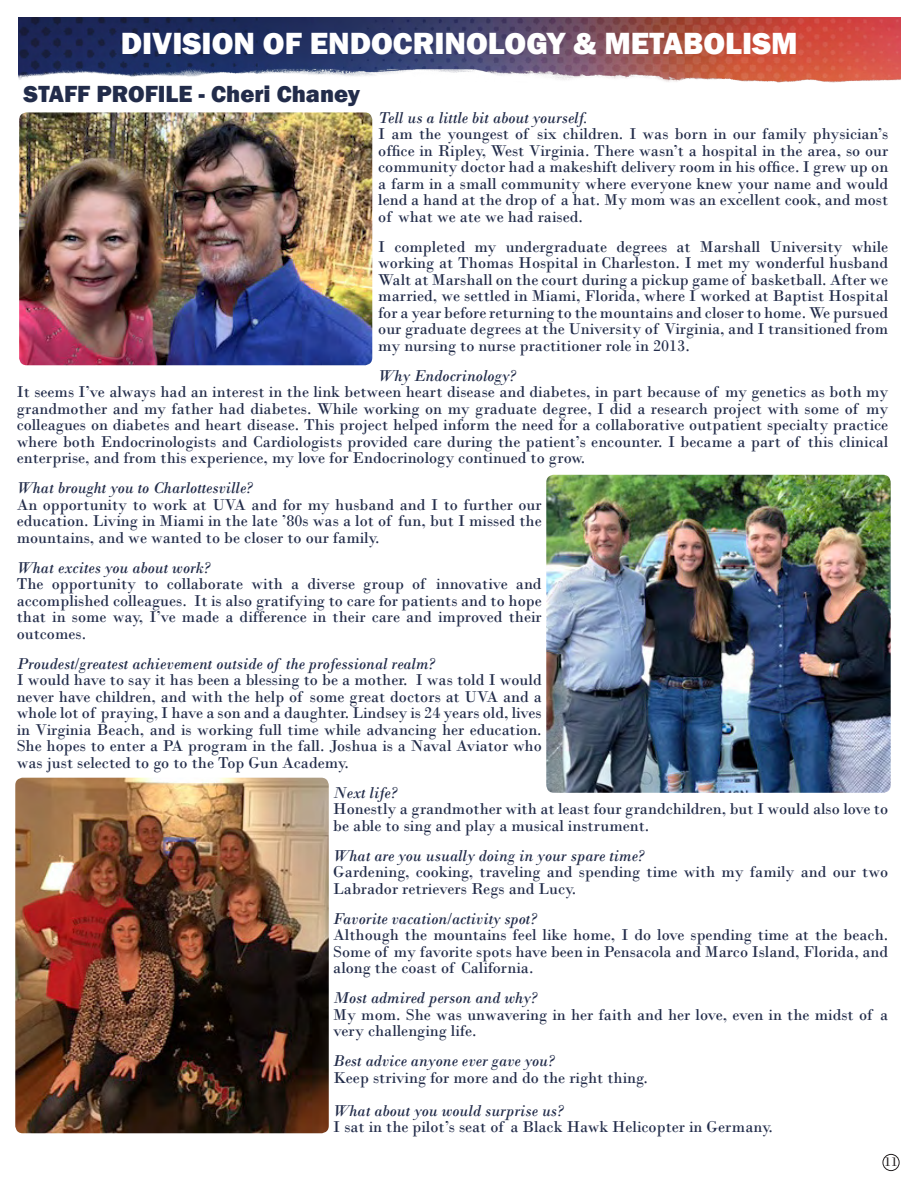
<style>
.page{position:relative;width:918px;height:1188px;background:#fff}
.page>*{position:absolute;margin:0;border:0;box-sizing:border-box;transform-origin:0 0}
.t1{font:800 31.5px "Franklin Gothic";color:#fff}
.t2{font:800 24px "Franklin Gothic";color:#222c4a}
.t3{font:16.5px/16.5px "Bodoni";color:#222c4a;text-align:justify}
.t4{font:italic 16.5px "Bodoni";color:#222c4a}
.t5{font:13.5px "Bodoni";color:#231f20}
</style>
<div class="page">
<img style="left:18px;top:18px;width:882px;height:65px">
<img style="left:15px;top:778px;width:314px;height:355px">
<img style="left:19px;top:112px;width:353px;height:253px">
<img style="left:546px;top:475px;width:345px;height:318px">
<div style="left:883px;top:1154px;width:16px;height:17px;border:1px solid #231f20;border-radius:50%"></div>
<h1 class="t1" style="left:121px;top:23px;width:679px">DIVISION OF ENDOCRINOL GY &amp; METABOLISM</h1>
<h1 class="t1" style="left:365px;top:23px;width:183px">DIVISION OF</h1>
<h2 class="t2" style="left:24px;top:79px;width:338px">STAFF PROFILE - Cheri Chaney</h2>
<p class="t4" style="left:378px;top:108px;width:211px">Tell us a little bit about yourself.</p>
<p class="t3" style="left:378px;top:126px;width:512px">I am the youngest of six children. I was born in our family physician’s office in Ripley, West Virginia. There wasn’t a hospital in the area, so our community doctor had a makeshift delivery room in his office. I grew up on a farm in a small community where everyone knew your name and would lend a hand at the drop of a hat. My mom was an excellent cook, and most of what we ate we had raised.</p>
<p class="t3" style="left:378px;top:238px;width:512px">I completed my undergraduate degrees at Marshall University while working at Thomas Hospital in Charleston. I met my wonderful husband Walt at Marshall on the court during a pickup game of basketball. After we married, we settled in Miami, Florida, where I worked at Baptist Hospital for a year before returning to the mountains and closer to home. We pursued our graduate degrees at the University of Virginia, and I transitioned from my nursing to nurse practitioner role in 2013.</p>
<p class="t4" style="left:378px;top:366px;width:139px">Why Endocrinology?</p>
<p class="t3" style="left:17px;top:384px;width:873px">It seems I’ve always had an interest in the link between heart disease and diabetes, in part because of my genetics as both my grandmother and my father had diabetes. While working on my graduate degree, I did a research project with some of my colleagues on diabetes and heart disease. This project helped inform the need for a collaborative outpatient specialty practice where both Endocrinologists and Cardiologists provided care during the patient’s encounter. I became a part of this clinical enterprise, and from this experience, my love for Endocrinology continued to grow.</p>
<p class="t4" style="left:17px;top:478px;width:237px">What brought you to Charlottesville?</p>
<p class="t3" style="left:17px;top:496px;width:527px">An opportunity to work at UVA and for my husband and I to further our education. Living in Miami in the late ’80s was a lot of fun, but I missed the mountains, and we wanted to be closer to our family.</p>
<p class="t4" style="left:17px;top:558px;width:195px">What excites you about work?</p>
<p class="t3" style="left:17px;top:576px;width:527px">The opportunity to collaborate with a diverse group of innovative and accomplished colleagues. It is also gratifying to care for patients and to hope that in some way, I’ve made a difference in their care and improved their outcomes.</p>
<p class="t4" style="left:17px;top:654px;width:420px">Proudest/greatest achievement outside of the professional realm?</p>
<p class="t3" style="left:17px;top:672px;width:527px">I would have to say it has been a blessing to be a mother. I was told I would never have children, and with the help of some great doctors at UVA and a whole lot of praying, I have a son and a daughter. Lindsey is 24 years old, lives in Virginia Beach, and is working full time while advancing her education.<br>She hopes to enter a PA program in the fall. Joshua is a Naval Aviator who was just selected to go to the Top Gun Academy.</p>
<p class="t4" style="left:333px;top:783px;width:65px">Next life?</p>
<p class="t3" style="left:333px;top:801px;width:556px">Honestly a grandmother with at least four grandchildren, but I would also love to be able to sing and play a musical instrument.</p>
<p class="t4" style="left:333px;top:846px;width:312px">What are you usually doing in your spare time?</p>
<p class="t3" style="left:333px;top:864px;width:556px">Gardening, cooking, traveling and spending time with my family and our two<br>Labrador retrievers Regs and Lucy.</p>
<p class="t4" style="left:333px;top:909px;width:205px">Favorite vacation/activity spot?</p>
<p class="t3" style="left:333px;top:927px;width:557px">Although the mountains feel like home, I do love spending time at the beach.<br>Some of my favorite spots have been in Pensacola and Marco Island, Florida, and along the coast of California.</p>
<p class="t4" style="left:333px;top:988px;width:205px">Most admired person and why?</p>
<p class="t3" style="left:333px;top:1006px;width:556px">My mom. She was unwavering in her faith and her love, even in the midst of a very challenging life.</p>
<p class="t4" style="left:333px;top:1051px;width:223px">Best advice anyone ever gave you?</p>
<p class="t3" style="left:333px;top:1069px;width:316px">Keep striving for more and do the right thing.</p>
<p class="t4" style="left:333px;top:1101px;width:232px">What about you would surprise us?</p>
<p class="t3" style="left:333px;top:1119px;width:441px">I sat in the pilot’s seat of a Black Hawk Helicopter in Germany.</p>
<p class="t5" style="left:884px;top:1154px;width:15px">11</p>
</div>
